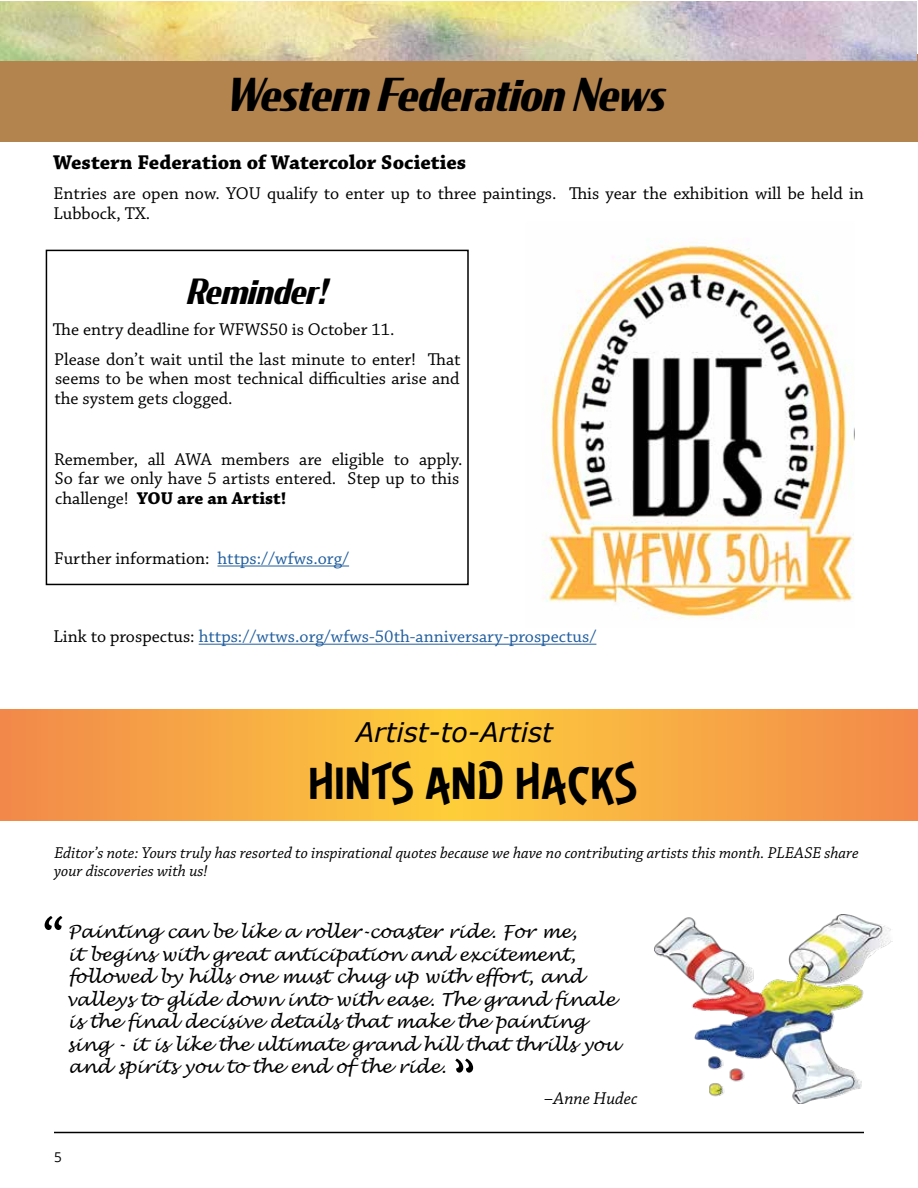
<style>
.page{position:relative;width:918px;height:1188px;background:#fff}
.page>*{position:absolute;margin:0;border:0;box-sizing:border-box;transform-origin:0 0}
.t1{font:61.5px "Chaparral Pro";color:#000}
.t2{font:italic 700 45px "Condor Cond";color:#000}
.t3{font:45px "De Little Chromatic";color:#000}
.t4{font:italic 700 34.5px "Condor Cond";color:#000}
.t5{font:italic 27px "Verdana";color:#000}
.t6{font:700 21px "Chaparral Pro";color:#000}
.t7{font:18px/19.5px "Chaparral Pro";color:#000}
.t8{font:italic 18px/22.5px "Lucida Handwriting";color:#000}
.t9{font:18px "Chaparral Pro";color:#215e9e}
.t10{font:italic 18px "Chaparral Pro";color:#000}
.t11{font:italic 16.5px/18px "Chaparral Pro";color:#000}
.t12{font:13.5px "Open Sans";color:#000}
.s1{font-weight:700}
.s2{color:#215e9e}
.s3{color:#000}
</style>
<div class="page">
<div style="left:0;top:54px;width:918px;height:87px;background:#b3844e"></div>
<img style="left:0;top:1px;width:917px;height:59px">
<hr style="left:54px;top:1132px;width:810px;height:1px;background:#000">
<hr style="left:217px;top:566px;width:132px;height:1px;background:#215e9e">
<hr style="left:199px;top:644px;width:397px;height:1px;background:#215e9e">
<img style="left:543px;top:241px;width:311px;height:378px">
<div style="left:46px;top:250px;width:423px;height:335px;border:2px solid #000"></div>
<svg style="left:0;top:710px;width:918px;height:111px;background:#f7aa43"></svg>
<img style="left:655px;top:914px;width:237px;height:189px">
<h2 class="t2" style="left:229px;top:65px;width:440px">Western Federation News</h2>
<p class="t6" style="left:53px;top:150px;width:415px">Western Federation of Watercolor Societies</p>
<p class="t7" style="left:53px;top:184px;width:812px">Entries are open now. YOU qualify to enter up to three paintings. This year the exhibition will be held in<br>Lubbock, TX.</p>
<h3 class="t4" style="left:188px;top:270px;width:142px">Reminder!</h3>
<p class="t7" style="left:53px;top:315px;width:409px;line-height:30.3px">The entry deadline for WFWS50 is October 11.<br>Please don’t wait until the last minute to enter! That</p>
<p class="t7" style="left:54px;top:370px;width:407px">seems to be when most technical difficulties arise and the system gets clogged.</p>
<p class="t7" style="left:54px;top:450px;width:410px">Remember, all AWA members are eligible to apply.<br>So far we only have 5 artists entered. Step up to this challenge! <span class="s1">YOU are an Artist!</span></p>
<p class="t7" style="left:54px;top:549px;width:296px">Further information: <span class="s2">https://wfws.org/</span></p>
<p class="t9" style="left:53px;top:627px;width:544px"><span class="s3">Link to prospectus:</span> https://wtws.org/wfws-50th-anniversary-prospectus/</p>
<h3 class="t5" style="left:356px;top:715px;width:198px">Artist-to-Artist</h3>
<h2 class="t3" style="left:308px;top:761px;width:331px">HINTS AND HACKS</h2>
<p class="t11" style="left:54px;top:844px;width:806px">Editor’s note: Yours truly has resorted to inspirational quotes because we have no contributing artists this month. PLEASE share your discoveries with us!</p>
<h1 class="t1" style="left:42px;top:906px;width:23px">“</h1>
<p class="t8" style="left:66px;top:921px;width:554px">Painting can be like a roller-coaster ride. For me,<br>it begins with great anticipation and excitement, followed by hills one must chug up with effort, and valleys to glide down into with ease. The grand finale is the final decisive details that make the painting sing - it is like the ultimate grand hill that thrills you and spirits you to the end of the ride.</p>
<p class="t10" style="left:544px;top:1088px;width:95px">–Anne Hudec</p>
<p class="t12" style="left:54px;top:1147px;width:9px">5</p>
</div>
